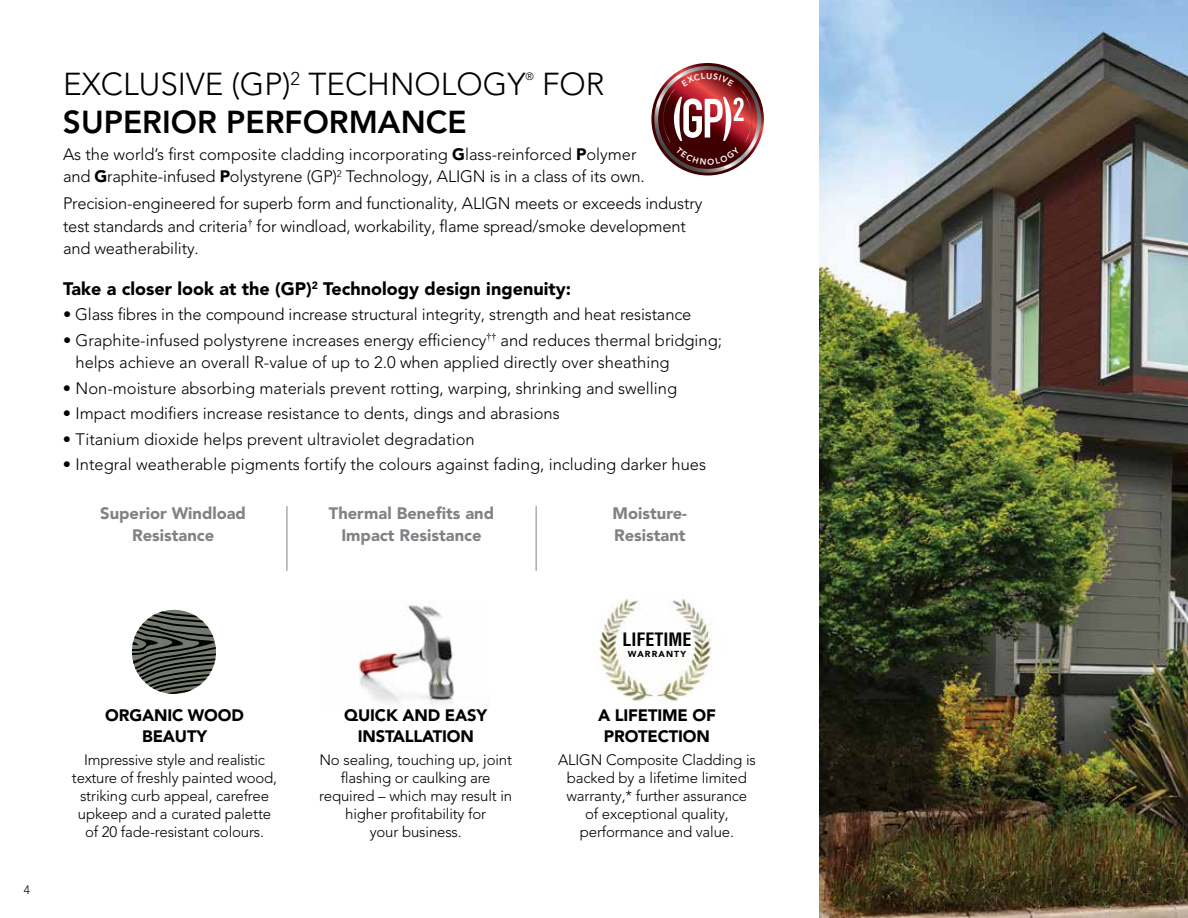
<style>
.page{position:relative;width:1188px;height:918px;background:#fff}
.page>*{position:absolute;margin:0;border:0;box-sizing:border-box;transform-origin:0 0}
.t1{font:300 31.5px "Avenir LT Pro";color:#000}
.t2{font:800 31.5px "Avenir LT Pro";color:#000}
.t3{font:900 18px "Avenir LT Pro";color:#000}
.t4{font:700 condensed 18px "Helvetica LT Std";color:#000}
.t5{font:300 16.5px/22.5px "Avenir LT Pro";color:#000}
.t6{font:900 16.5px/22.5px "Avenir LT Pro";color:#808285;text-align:center}
.t7{font:900 16.5px/21px "Avenir LT Pro";letter-spacing:-.01em;color:#000;text-align:center}
.t8{font:300 15px/18px "Avenir LT Pro";letter-spacing:-.01em;color:#000;text-align:center}
.t9{font:300 12px "Avenir LT Pro";color:#000}
.t10{font:300 10.5px "Avenir LT Pro";color:#000}
.t11{font:900 8.7px "Avenir LT Pro";letter-spacing:.13em;color:#000}
.s1{font-weight:900}
</style>
<div class="page">
<img style="left:819px;top:0;width:369px;height:918px">
<img style="left:359px;top:605px;width:129px;height:104px">
<svg style="left:132px;top:611px;width:84px;height:83px"></svg>
<img style="left:592px;top:598px;width:120px;height:105px">
<hr style="left:287px;top:506px;width:1px;height:65px;background:#808285">
<hr style="left:536px;top:506px;width:1px;height:65px;background:#808285">
<svg style="left:651px;top:63px;width:113px;height:113px"></svg>
<h1 class="t1" style="left:63px;top:66px;width:464px">EXCLUSIVE (GP)<sup>2</sup> TECHNOLOGY</h1>
<p class="t10" style="left:525px;top:70px;width:10px">®</p>
<h1 class="t1" style="left:542px;top:66px;width:64px">FOR</h1>
<h1 class="t2" style="left:63px;top:103px;width:405px">SUPERIOR PERFORMANCE</h1>
<p class="t5" style="left:63px;top:143px;width:583px">As the world’s first composite cladding incorporating <span class="s1">G</span>lass-reinforced <span class="s1">P</span>olymer and <span class="s1">G</span>raphite-infused <span class="s1">P</span>olystyrene (GP)<sup>2</sup> Technology, ALIGN is in a class of its own.</p>
<p class="t5" style="left:63px;top:192px;width:641px">Precision-engineered for superb form and functionality, ALIGN meets or exceeds industry test standards and criteria<sup>†</sup> for windload, workability, flame spread/smoke development and weatherability.</p>
<p class="t3" style="left:63px;top:278px;width:510px">Take a closer look at the (GP)<sup>2</sup> Technology design ingenuity:</p>
<p class="t5" style="left:63px;top:303px;width:630px">• Glass fibres in the compound increase structural integrity, strength and heat resistance</p>
<p class="t5" style="left:76px;top:329px;width:648px;text-indent:-13px">• Graphite-infused polystyrene increases energy efficiency<sup>††</sup> and reduces thermal bridging; helps achieve an overall R-value of up to 2.0 when applied directly over sheathing</p>
<p class="t5" style="left:63px;top:377px;width:616px">• Non-moisture absorbing materials prevent rotting, warping, shrinking and swelling</p>
<p class="t5" style="left:63px;top:402px;width:498px">• Impact modifiers increase resistance to dents, dings and abrasions</p>
<p class="t5" style="left:63px;top:428px;width:413px">• Titanium dioxide helps prevent ultraviolet degradation</p>
<p class="t5" style="left:63px;top:453px;width:645px">• Integral weatherable pigments fortify the colours against fading, including darker hues</p>
<p class="t6" style="left:100px;top:502px;width:147px">Superior Windload<br>Resistance</p>
<p class="t6" style="left:329px;top:502px;width:167px">Thermal Benefits and<br>Impact Resistance</p>
<p class="t6" style="left:613px;top:502px;width:76px;text-align:left">Moisture-<br>Resistant</p>
<p class="t9" style="left:24px;top:883px;width:8px">4</p>
<p class="t7" style="left:105px;top:705px;width:140px">ORGANIC WOOD<br>BEAUTY</p>
<p class="t8" style="left:72px;top:751px;width:207px">Impressive style and realistic texture of freshly painted wood, striking curb appeal, carefree upkeep and a curated palette of 20 fade-resistant colours.</p>
<p class="t7" style="left:344px;top:705px;width:144px">QUICK AND EASY<br>INSTALLATION</p>
<p class="t8" style="left:319px;top:751px;width:194px">No sealing, touching up, joint flashing or caulking are required – which may result in higher profitability for<br>your business.</p>
<p class="t4" style="left:622px;top:628px;width:71px">LIFETIME</p>
<p class="t11" style="left:628px;top:649px;width:60px">WARRANTY</p>
<p class="t7" style="left:598px;top:705px;width:119px">A LIFETIME OF<br>PROTECTION</p>
<p class="t8" style="left:558px;top:751px;width:199px">ALIGN Composite Cladding is backed by a lifetime limited warranty,* further assurance<br>of exceptional quality, performance and value.</p>
</div>
